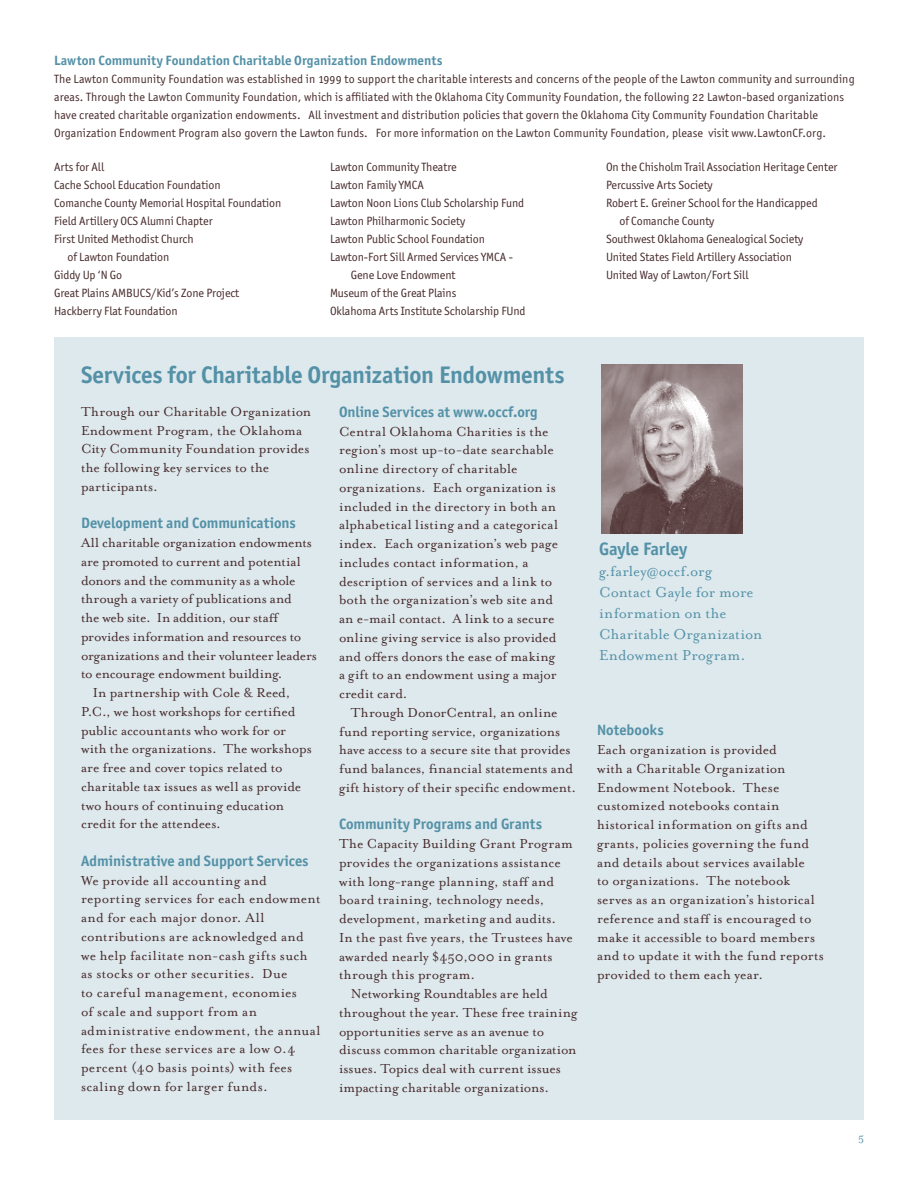
<style>
.page{position:relative;width:918px;height:1188px;background:#fff}
.page>*{position:absolute;margin:0;border:0;box-sizing:border-box;transform-origin:0 0}
.t1{font:700 24px "Officina San ITC";letter-spacing:-.01em;color:#5491a7}
.body_copy{font:700 18px "Officina San ITC";letter-spacing:-.005em;color:#5491a7}
.body_copy-2{font:16.5px/21px "Mrs Eaves Roman";letter-spacing:.005em;color:#5491a7}
.body_copy-3{font:15px/18.8px "Mrs Eaves Roman";letter-spacing:.01em;color:#472a2b}
.body_copy-4{font:15px/18.8px "Mrs Eaves Roman";letter-spacing:-.01em;color:#472a2b}
.body_copy-5{font:700 15px "Officina San ITC";color:#5491a7}
.t2{font:700 13.5px "Officina San ITC";color:#5491a7}
.t3{font:12px/18px "Officina San ITC Book OS";color:#472a2b}
.t4{font:12px "Mrs Eaves Roman";color:#5491a7}
</style>
<div class="page">
<div style="left:54px;top:338px;width:810px;height:782px;background:#dde9ed"></div>
<img style="left:601px;top:364px;width:141px;height:169px">
<p class="t2" style="left:54px;top:52px;width:390px">Lawton Community Foundation Charitable Organization Endowments</p>
<p class="t3" style="left:54px;top:69px;width:802px">The Lawton Community Foundation was established in 1999 to support the charitable interests and concerns of the people of the Lawton community and surrounding areas. Through the Lawton Community Foundation, which is affiliated with the Oklahoma City Community Foundation, the following 22 Lawton-based organizations have created charitable organization endowments. All investment and distribution policies that govern the Oklahoma City Community Foundation Charitable Organization Endowment Program also govern the Lawton funds. For more information on the Lawton Community Foundation, please visit www.LawtonCF.org.</p>
<p class="t3" style="left:54px;top:158px;width:52px">Arts for All</p>
<p class="t3" style="left:54px;top:176px;width:168px">Cache School Education Foundation</p>
<p class="t3" style="left:54px;top:194px;width:229px">Comanche County Memorial Hospital Foundation</p>
<p class="t3" style="left:54px;top:212px;width:160px">Field Artillery OCS Alumni Chapter</p>
<p class="t3" style="left:68px;top:230px;width:128px;text-indent:-14px">First United Methodist Church of Lawton Foundation</p>
<p class="t3" style="left:54px;top:266px;width:70px">Giddy Up ‘N Go</p>
<p class="t3" style="left:54px;top:284px;width:187px">Great Plains AMBUCS/Kid’s Zone Project</p>
<p class="t3" style="left:54px;top:302px;width:125px">Hackberry Flat Foundation</p>
<p class="t3" style="left:330px;top:158px;width:128px">Lawton Community Theatre</p>
<p class="t3" style="left:330px;top:176px;width:96px">Lawton Family YMCA</p>
<p class="t3" style="left:330px;top:194px;width:196px">Lawton Noon Lions Club Scholarship Fund</p>
<p class="t3" style="left:330px;top:212px;width:137px">Lawton Philharmonic Society</p>
<p class="t3" style="left:330px;top:230px;width:156px">Lawton Public School Foundation</p>
<p class="t3" style="left:351px;top:248px;width:164px;text-indent:-21px">Lawton-Fort Sill Armed Services YMCA -<br>Gene Love Endowment</p>
<p class="t3" style="left:330px;top:284px;width:128px">Museum of the Great Plains</p>
<p class="t3" style="left:330px;top:302px;width:197px">Oklahoma Arts Institute Scholarship FUnd</p>
<p class="t3" style="left:606px;top:158px;width:233px">On the Chisholm Trail Association Heritage Center</p>
<p class="t3" style="left:606px;top:176px;width:108px">Percussive Arts Society</p>
<p class="t3" style="left:620px;top:194px;width:200px;text-indent:-14px">Robert E. Greiner School for the Handicapped of Comanche County</p>
<p class="t3" style="left:606px;top:230px;width:199px">Southwest Oklahoma Genealogical Society</p>
<p class="t3" style="left:606px;top:248px;width:187px">United States Field Artillery Association</p>
<p class="t3" style="left:606px;top:266px;width:144px">United Way of Lawton/Fort Sill</p>
<p class="t1" style="left:81px;top:360px;width:485px">Services for Charitable Organization Endowments</p>
<p class="body_copy-3" style="left:81px;top:402px;width:232px">Through our Charitable Organization<br>Endowment Program, the Oklahoma<br>City Community Foundation provides the following key services to the participants.</p>
<p class="body_copy-5" style="left:81px;top:514px;width:217px">Development and Communications</p>
<p class="body_copy-4" style="left:81px;top:534px;width:237px">All charitable organization endowments are promoted to current and potential donors and the community as a whole through a variety of publications and<br>the web site. In addition, our staff provides information and resources to organizations and their volunteer leaders to encourage endowment building.</p>
<p class="body_copy-3" style="left:81px;top:684px;width:232px;text-indent:12px">In partnership with Cole &amp; Reed, P.C., we host workshops for certified public accountants who work for or with the organizations. The workshops are free and cover topics related to charitable tax issues as well as provide two hours of continuing education credit for the attendees.</p>
<p class="body_copy-5" style="left:81px;top:852px;width:229px">Administrative and Support Services</p>
<p class="body_copy-3" style="left:81px;top:871px;width:241px">We provide all accounting and reporting services for each endowment and for each major donor. All contributions are acknowledged and we help facilitate non-cash gifts such as stocks or other securities. Due<br>to careful management, economies<br>of scale and support from an administrative endowment, the annual fees for these services are a low 0.4 percent (40 basis points) with fees scaling down for larger funds.</p>
<p class="body_copy-5" style="left:339px;top:402px;width:200px">Online Services at www.occf.org</p>
<p class="body_copy-3" style="left:339px;top:422px;width:221px">Central Oklahoma Charities is the region’s most up-to-date searchable online directory of charitable organizations. Each organization is included in the directory in both an alphabetical listing and a categorical index. Each organization’s web page includes contact information, a description of services and a link to both the organization’s web site and</p>
<p class="body_copy-3" style="left:339px;top:609px;width:219px">an e-mail contact. A link to a secure online giving service is also provided and offers donors the ease of making a gift to an endowment using a major credit card.</p>
<p class="body_copy-3" style="left:339px;top:703px;width:239px;text-indent:12px">Through DonorCentral, an online fund reporting service, organizations have access to a secure site that provides fund balances, financial statements and gift history of their specific endowment.</p>
<p class="body_copy-5" style="left:339px;top:815px;width:205px">Community Programs and Grants</p>
<p class="body_copy-3" style="left:339px;top:834px;width:235px">The Capacity Building Grant Program provides the organizations assistance with long-range planning, staff and board training, technology needs, development, marketing and audits.<br>In the past five years, the Trustees have awarded nearly $450,000 in grants through this program.</p>
<p class="body_copy-3" style="left:339px;top:984px;width:240px;text-indent:12px">Networking Roundtables are held throughout the year. These free training opportunities serve as an avenue to discuss common charitable organization issues. Topics deal with current issues impacting charitable organizations.</p>
<p class="body_copy" style="left:599px;top:538px;width:89px">Gayle Farley</p>
<p class="body_copy-2" style="left:599px;top:561px;width:114px">g.farley@occf.org</p>
<p class="body_copy-2" style="left:599px;top:582px;width:165px">Contact Gayle for more information on the<br>Charitable Organization<br>Endowment Program.</p>
<p class="body_copy-5" style="left:597px;top:721px;width:68px">Notebooks</p>
<p class="body_copy-3" style="left:597px;top:740px;width:228px">Each organization is provided<br>with a Charitable Organization Endowment Notebook. These customized notebooks contain historical information on gifts and grants, policies governing the fund and details about services available<br>to organizations. The notebook serves as an organization’s historical reference and staff is encouraged to make it accessible to board members and to update it with the fund reports provided to them each year.</p>
<p class="t4" style="left:858px;top:1131px;width:7px">5</p>
</div>
